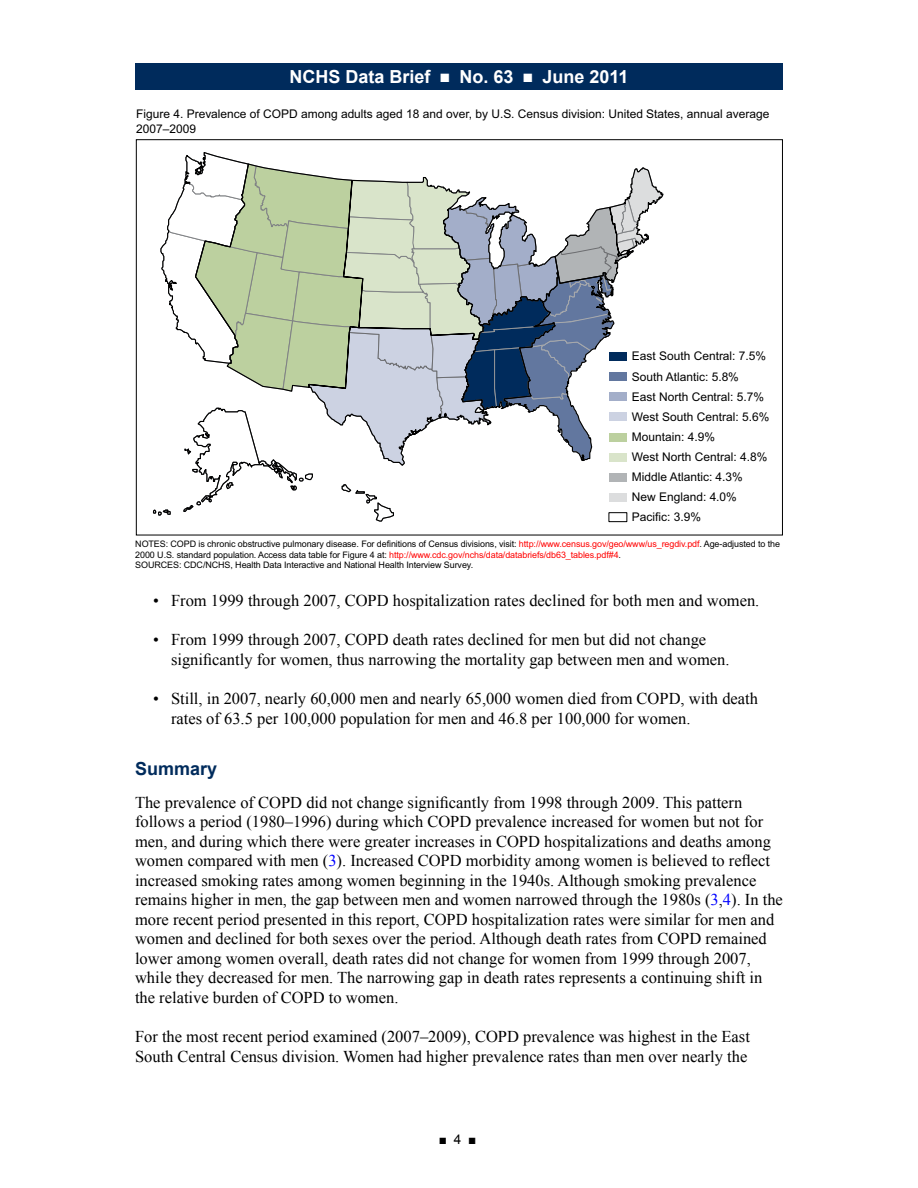
<style>
.page{position:relative;width:918px;height:1188px;background:#fff}
.page>*{position:absolute;margin:0;border:0;box-sizing:border-box;transform-origin:0 0}
.t1{font:700 18px "Arial";color:#fff}
.Heading_2{font:700 18px "Arial";color:#002b5c}
.Basic__Bullets{font:16.5px/19.5px "Times New Roman";color:#000}
.t2{font:13.5px "Arial";color:#000}
.t3{font:12px/20.1px "Arial";color:#000}
.t4{font:9px/10.5px "Arial";letter-spacing:-.01em;color:#000}
.s1{color:#f00}
.s2{color:#00f}
</style>
<div class="page">
<div style="left:135px;top:63px;width:648px;height:27px;background:#002b5c"></div>
<svg style="left:395px;top:167px;width:269px;height:354px"></svg>
<svg style="left:152px;top:152px;width:243px;height:370px"></svg>
<div style="left:609px;top:352px;width:18px;height:9px;background:#002b5c"></div>
<div style="left:609px;top:372px;width:18px;height:9px;background:#62779f"></div>
<div style="left:609px;top:392px;width:18px;height:9px;background:#a3aec9"></div>
<div style="left:609px;top:412px;width:18px;height:9px;background:#ccd2e2"></div>
<div style="left:609px;top:433px;width:18px;height:9px;background:#bcd09f"></div>
<div style="left:609px;top:453px;width:18px;height:9px;background:#d9e4ca"></div>
<div style="left:609px;top:473px;width:18px;height:9px;background:#b1b4b6"></div>
<div style="left:609px;top:493px;width:18px;height:9px;background:#dcddde"></div>
<div style="left:609px;top:512px;width:18px;height:10px;background:#fff;border:1px solid #000"></div>
<p class="t1" style="left:290px;top:65px;width:340px">NCHS Data Brief ■ No. 63 ■ June 2011</p>
<p class="t3" style="left:136px;top:107px;width:635px;line-height:14.4px">Figure 4. Prevalence of COPD among adults aged 18 and over, by U.S. Census division: United States, annual average<br>2007–2009</p>
<p class="t3" style="left:632px;top:346px;width:139px">East South Central: 7.5%<br>South Atlantic: 5.8%<br>East North Central: 5.7%<br>West South Central: 5.6%<br>Mountain: 4.9%<br>West North Central: 4.8%<br>Middle Atlantic: 4.3%<br>New England: 4.0%<br>Pacific: 3.9%</p>
<p class="t4" style="left:135px;top:539px;width:646px">NOTES: COPD is chronic obstructive pulmonary disease. For definitions of Census divisions, visit: <span class="s1">http://www.census.gov/geo/www/us_regdiv.pdf</span>. Age-adjusted to the<br>2000 U.S. standard population. Access data table for Figure 4 at: <span class="s1">http://www.cdc.gov/nchs/data/databriefs/db63_tables.pdf#4</span>.<br>SOURCES: CDC/NCHS, Health Data Interactive and National Health Interview Survey.</p>
<p class="Basic__Bullets" style="left:153px;top:590px;width:608px">• From 1999 through 2007, COPD hospitalization rates declined for both men and women.</p>
<p class="Basic__Bullets" style="left:171px;top:630px;width:560px;text-indent:-18px">• From 1999 through 2007, COPD death rates declined for men but did not change significantly for women, thus narrowing the mortality gap between men and women.</p>
<p class="Basic__Bullets" style="left:171px;top:689px;width:589px;text-indent:-18px">• Still, in 2007, nearly 60,000 men and nearly 65,000 women died from COPD, with death rates of 63.5 per 100,000 population for men and 46.8 per 100,000 for women.</p>
<p class="Heading_2" style="left:135px;top:756px;width:84px">Summary</p>
<p class="Basic__Bullets" style="left:135px;top:792px;width:638px">The prevalence of COPD did not change significantly from 1998 through 2009. This pattern follows a period (1980–1996) during which COPD prevalence increased for women but not for men, and during which there were greater increases in COPD hospitalizations and deaths among women compared with men (<span class="s2">3</span>). Increased COPD morbidity among women is believed to reflect</p>
<p class="Basic__Bullets" style="left:135px;top:870px;width:649px">increased smoking rates among women beginning in the 1940s. Although smoking prevalence remains higher in men, the gap between men and women narrowed through the 1980s (<span class="s2">3</span>,<span class="s2">4</span>). In the</p>
<p class="Basic__Bullets" style="left:135px;top:909px;width:641px">more recent period presented in this report, COPD hospitalization rates were similar for men and women and declined for both sexes over the period. Although death rates from COPD remained lower among women overall, death rates did not change for women from 1999 through 2007, while they decreased for men. The narrowing gap in death rates represents a continuing shift in the relative burden of COPD to women.</p>
<p class="Basic__Bullets" style="left:135px;top:1026px;width:616px">For the most recent period examined (2007–2009), COPD prevalence was highest in the East<br>South Central Census division. Women had higher prevalence rates than men over nearly the</p>
<p class="t2" style="left:439px;top:1130px;width:39px">■ 4 ■</p>
</div>
